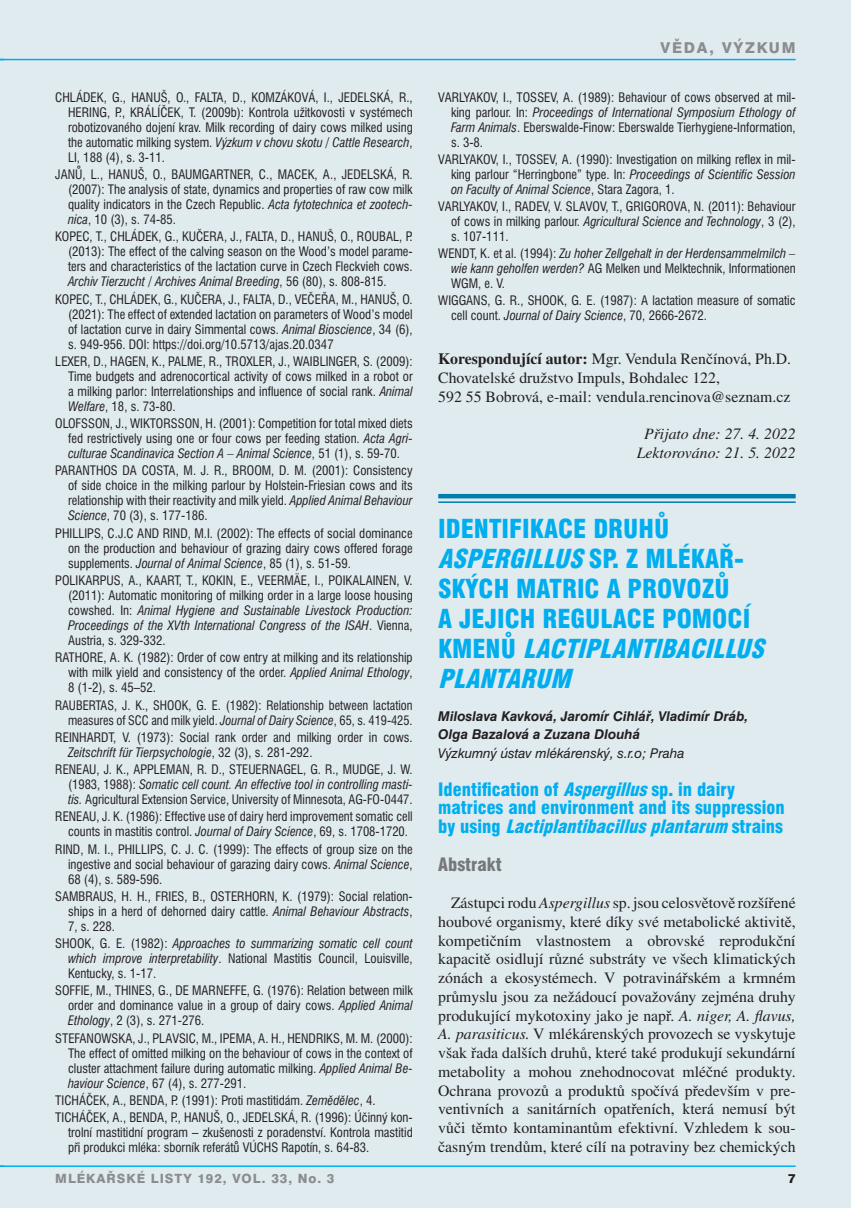
<style>
.page{position:relative;width:851px;height:1208px;background:#fff}
.page>*{position:absolute;margin:0;border:0;box-sizing:border-box;transform-origin:0 0}
.t1{font:900 condensed 25.5px/30.2px "Swiss 721 BTCE";color:#00aeef}
.t2{font:900 condensed 18px/18.8px "Swiss 721 BTCE";color:#00aeef}
.t3{font:900 condensed 18px "Swiss 721 BTCE";color:#76787b}
.t4{font:15.75px/18.8px "Times CE";color:#231f20}
.t5{font:italic 15.75px/18.8px "Times CE";color:#231f20;text-align:center}
.t6{font:800 15px "Swiss 721 BTCE";letter-spacing:.12em;color:#8a8c8f}
.t7{font:italic 700 13.5px/18.8px "Swiss 721 BTCE";color:#231f20}
.t8{font:italic 13.5px "Swiss 721 BTCE";color:#231f20}
.t9{font:condensed 12.75px/15px "Swiss 721 BTCE";color:#231f20;text-align:justify}
.t10{font:800 12.75px "Swiss 721 BTCE";letter-spacing:.075em;color:#8a8c8f}
.t11{font:800 12.75px "Swiss 721 BTCE";color:#231f20}
.s1{font-style:italic}
.s2{font-weight:700}
</style>
<div class="page">
<div style="left:0;top:0;width:850px;height:1208px;background:#e0ebf0"></div>
<hr style="left:0;top:59px;width:795px;height:1px;background:#00aeef">
<hr style="left:0;top:1165px;width:795px;height:2px;background:#00aeef">
<hr style="left:438px;top:494px;width:357px;height:4px;background:#007dad">
<hr style="left:438px;top:501px;width:357px;height:2px;background:#007dad">
<p class="t9" style="left:68px;top:89px;width:346px;text-indent:-13px">CHLÁDEK, G., HANUŠ, O., FALTA, D., KOMZÁKOVÁ, I., JEDELSKÁ, R., HERING, P., KRÁLÍČEK, T. (2009b): Kontrola užitkovosti v systémech robotizovaného dojení krav. Milk recording of dairy cows milked using the automatic milking system. <span class="s1">Výzkum v chovu skotu / Cattle Research</span>, LI, 188 (4), s. 3-11.</p>
<p class="t9" style="left:68px;top:166px;width:346px;text-indent:-13px">JANŮ, L., HANUŠ, O., BAUMGARTNER, C., MACEK, A., JEDELSKÁ, R. (2007): The analysis of state, dynamics and properties of raw cow milk quality indicators in the Czech Republic. <span class="s1">Acta fytotechnica et zootech&shy;nica</span>, 10 (3), s. 74-85.</p>
<p class="t9" style="left:68px;top:229px;width:346px;text-indent:-13px">KOPEC, T., CHLÁDEK, G., KUČERA, J., FALTA, D., HANUŠ, O., ROUBAL, P. (2013): The effect of the calving season on the Wood’s model parame&shy;ters and characteristics of the lactation curve in Czech Fleckvieh cows.<br><span class="s1">Archiv Tierzucht / Archives Animal Breeding</span>, 56 (80), s. 808-815.</p>
<p class="t9" style="left:68px;top:291px;width:346px;text-indent:-13px">KOPEC, T., CHLÁDEK, G., KUČERA, J., FALTA, D., VEČEŘA, M., HANUŠ, O. (2021): The effect of extended lactation on parameters of Wood’s model of lactation curve in dairy Simmental cows. <span class="s1">Animal Bioscience</span>, 34 (6), s. 949-956. DOI: https://doi.org/10.5713/ajas.20.0347</p>
<p class="t9" style="left:68px;top:353px;width:346px;text-indent:-13px">LEXER, D., HAGEN, K., PALME, R., TROXLER, J., WAIBLINGER, S. (2009):<br>Time budgets and adrenocortical activity of cows milked in a robot or a milking parlor: Interrelationships and influence of social rank. <span class="s1">Animal Welfare</span>, 18, s. 73-80.</p>
<p class="t9" style="left:68px;top:415px;width:346px;text-indent:-13px">OLOFSSON, J., WIKTORSSON, H. (2001): Competition for total mixed diets fed restrictively using one or four cows per feeding station. <span class="s1">Acta Agri&shy;culturae Scandinavica Section A – Animal Science</span>, 51 (1), s. 59-70.</p>
<p class="t9" style="left:68px;top:463px;width:346px;text-indent:-13px">PARANTHOS DA COSTA, M. J. R., BROOM, D. M. (2001): Consistency of side choice in the milking parlour by Holstein-Friesian cows and its relationship with their reactivity and milk yield. <span class="s1">Applied Animal Behaviour Science</span>, 70 (3), s. 177-186.</p>
<p class="t9" style="left:68px;top:525px;width:346px;text-indent:-13px">PHILLIPS, C.J.C AND RIND, M.I. (2002): The effects of social dominance on the production and behaviour of grazing dairy cows offered forage supplements. <span class="s1">Journal of Animal Science</span>, 85 (1), s. 51-59.</p>
<p class="t9" style="left:68px;top:572px;width:346px;text-indent:-13px">POLIKARPUS, A., KAART, T., KOKIN, E., VEERMÄE, I., POIKALAINEN, V. (2011): Automatic monitoring of milking order in a large loose housing cowshed. In: <span class="s1">Animal Hygiene and Sustainable Livestock Production:<br>Proceedings of the XVth International Congress of the ISAH</span>. Vienna, Austria, s. 329-332.</p>
<p class="t9" style="left:68px;top:649px;width:346px;text-indent:-13px">RATHORE, A. K. (1982): Order of cow entry at milking and its relationship with milk yield and consistency of the order. <span class="s1">Applied Animal Ethology</span>, 8 (1-2), s. 45–52.</p>
<p class="t9" style="left:55px;top:697px;width:359px;text-align:right">RAUBERTAS, J. K., SHOOK, G. E. (1982): Relationship between lactation measures of SCC and milk yield. <span class="s1">Journal of Dairy Science</span>, 65, s. 419-425.</p>
<p class="t9" style="left:68px;top:729px;width:346px;text-indent:-13px">REINHARDT, V. (1973): Social rank order and milking order in cows.<br><span class="s1">Zeitschrift für Tierpsychologie</span>, 32 (3), s. 281-292.</p>
<p class="t9" style="left:68px;top:761px;width:346px;text-indent:-13px">RENEAU, J. K., APPLEMAN, R. D., STEUERNAGEL, G. R., MUDGE, J. W. (1983, 1988): <span class="s1">Somatic cell count. An effective tool in controlling masti&shy;tis.</span> Agricultural Extension Service, University of Minnesota, AG-FO-0447.</p>
<p class="t9" style="left:68px;top:808px;width:346px;text-indent:-13px">RENEAU, J. K. (1986): Effective use of dairy herd improvement somatic cell counts in mastitis control. <span class="s1">Journal of Dairy Science</span>, 69, s. 1708-1720.</p>
<p class="t9" style="left:68px;top:841px;width:346px;text-indent:-13px">RIND, M. I., PHILLIPS, C. J. C. (1999): The effects of group size on the ingestive and social behaviour of garazing dairy cows. <span class="s1">Animal Science</span>, 68 (4), s. 589-596.</p>
<p class="t9" style="left:68px;top:888px;width:346px;text-indent:-13px">SAMBRAUS, H. H., FRIES, B., OSTERHORN, K. (1979): Social relation&shy;ships in a herd of dehorned dairy cattle. <span class="s1">Animal Behaviour Abstracts</span>, 7, s. 228.</p>
<p class="t9" style="left:68px;top:935px;width:346px;text-indent:-13px">SHOOK, G. E. (1982): <span class="s1">Approaches to summarizing somatic cell count which improve interpretability</span>. National Mastitis Council, Louisville, Kentucky, s. 1-17.</p>
<p class="t9" style="left:68px;top:982px;width:346px;text-indent:-13px">SOFFIE, M., THINES, G., DE MARNEFFE, G. (1976): Relation between milk order and dominance value in a group of dairy cows. <span class="s1">Applied Animal Ethology</span>, 2 (3), s. 271-276.</p>
<p class="t9" style="left:68px;top:1030px;width:346px;text-indent:-13px">STEFANOWSKA, J., PLAVSIC, M., IPEMA, A. H., HENDRIKS, M. M. (2000):<br>The effect of omitted milking on the behaviour of cows in the context of cluster attachment failure during automatic milking. <span class="s1">Applied Animal Be&shy;haviour Science</span>, 67 (4), s. 277-291.</p>
<p class="t9" style="left:55px;top:1091px;width:359px;line-height:17.2px">TICHÁČEK, A., BENDA, P. (1991): Proti mastitidám. <span class="s1">Zemědělec</span>, 4.<br>TICHÁČEK, A., BENDA, P., HANUŠ, O., JEDELSKÁ, R. (1996): Účinný kon-</p>
<p class="t9" style="left:68px;top:1124px;width:346px">trolní mastitidní program – zkušenosti z poradenství. Kontrola mastitid při produkci mléka: sborník referátů VÚCHS Rapotín, s. 64-83.</p>
<p class="t6" style="left:660px;top:38px;width:137px">VĚDA, VÝZKUM</p>
<p class="t9" style="left:451px;top:89px;width:346px;text-indent:-13px">VARLYAKOV, I., TOSSEV, A. (1989): Behaviour of cows observed at mil&shy;king parlour. In: <span class="s1">Proceedings of International Symposium Ethology of Farm Animals</span>. Eberswalde-Finow: Eberswalde Tierhygiene-Information, s. 3-8.</p>
<p class="t9" style="left:451px;top:151px;width:346px;text-indent:-13px">VARLYAKOV, I., TOSSEV, A. (1990): Investigation on milking reflex in mil&shy;king parlour “Herringbone” type. In: <span class="s1">Proceedings of Scientific Session on Faculty of Animal Science</span>, Stara Zagora, 1.</p>
<p class="t9" style="left:451px;top:198px;width:346px;text-indent:-13px">VARLYAKOV, I., RADEV, V. SLAVOV, T., GRIGOROVA, N. (2011): Behaviour of cows in milking parlour. <span class="s1">Agricultural Science and Technology</span>, 3 (2), s. 107-111.</p>
<p class="t9" style="left:451px;top:245px;width:346px;text-indent:-13px">WENDT, K. et al. (1994): <span class="s1">Zu hoher Zellgehalt in der Herdensammelmilch – wie kann geholfen werden?</span> AG Melken und Melktechnik, Informationen WGM, e. V.</p>
<p class="t9" style="left:451px;top:292px;width:346px;text-indent:-13px">WIGGANS, G. R., SHOOK, G. E. (1987): A lactation measure of somatic cell count. <span class="s1">Journal of Dairy Science</span>, 70, 2666-2672.</p>
<p class="t4" style="left:438px;top:349px;width:354px"><span class="s2">Korespondující autor:</span> Mgr. Vendula Renčínová, Ph.D.<br>Chovatelské družstvo Impuls, Bohdalec 122,<br>592 55 Bobrová, e-mail: vendula.rencinova@seznam.cz</p>
<p class="t5" style="left:636px;top:424px;width:160px">Přijato dne: 27. 4. 2022<br>Lektorováno: 21. 5. 2022</p>
<h1 class="t1" style="left:438px;top:512px;width:335px">Identifikace druhů<br><span class="s1">Aspergillus</span>sp. z mlékař&shy;ských matric a provozů<br>a jejich regulace pomocí<br>k m e n ů <span class="s1">Lacti planti baci llus plantarum</span></h1>
<p class="t7" style="left:438px;top:706px;width:311px">Miloslava Kavková, Jaromír Cihlář, Vladimír Dráb,<br>Olga Bazalová a Zuzana Dlouhá</p>
<p class="t8" style="left:438px;top:744px;width:248px">Výzkumný ústav mlékárenský, s.r.o; Praha</p>
<h2 class="t2" style="left:438px;top:779px;width:348px">Identification of <span class="s1">Aspergillus</span>sp. in dairy matrices and environment and its suppression b y u s i n g <span class="s1">Lactiplantibacillus plantarum</span> s t r a i n s</h2>
<h2 class="t3" style="left:438px;top:852px;width:65px">Abstrakt</h2>
<p class="t4" style="left:438px;top:893px;width:359px;text-align:justify;text-indent:13px">Zástupci rodu <span class="s1">Aspergillus</span> sp. jsou celosvětově rozšířené houbové organismy, které díky své metabolické aktivitě, kompetičním vlastnostem a obrovské reprodukční kapacitě osidlují různé substráty ve všech klimatických zónách a ekosystémech. V potravinářském a krmném průmyslu jsou za nežádoucí považovány zejména druhy produkující mykotoxiny jako je např. <span class="s1">A. -niger, A. flavus, A. parasiticus.</span> V mlékárenských provozech se vyskytuje však řada dalších druhů, které také produkují sekundární metabolity a mohou znehodnocovat mléčné produkty.<br>Ochrana provozů a produktů spočívá především v pre&shy;ventivních a sanitárních opatřeních, která nemusí být vůči těmto kontaminantům efektivní. Vzhledem k sou&shy;časným trendům, které cílí na potraviny bez chemických</p>
<p class="t10" style="left:55px;top:1170px;width:280px">MLÉKAŘSKÉ LISTY 192, VOL. 33, NO. 3</p>
<p class="t11" style="left:788px;top:1170px;width:9px">7</p>
</div>
